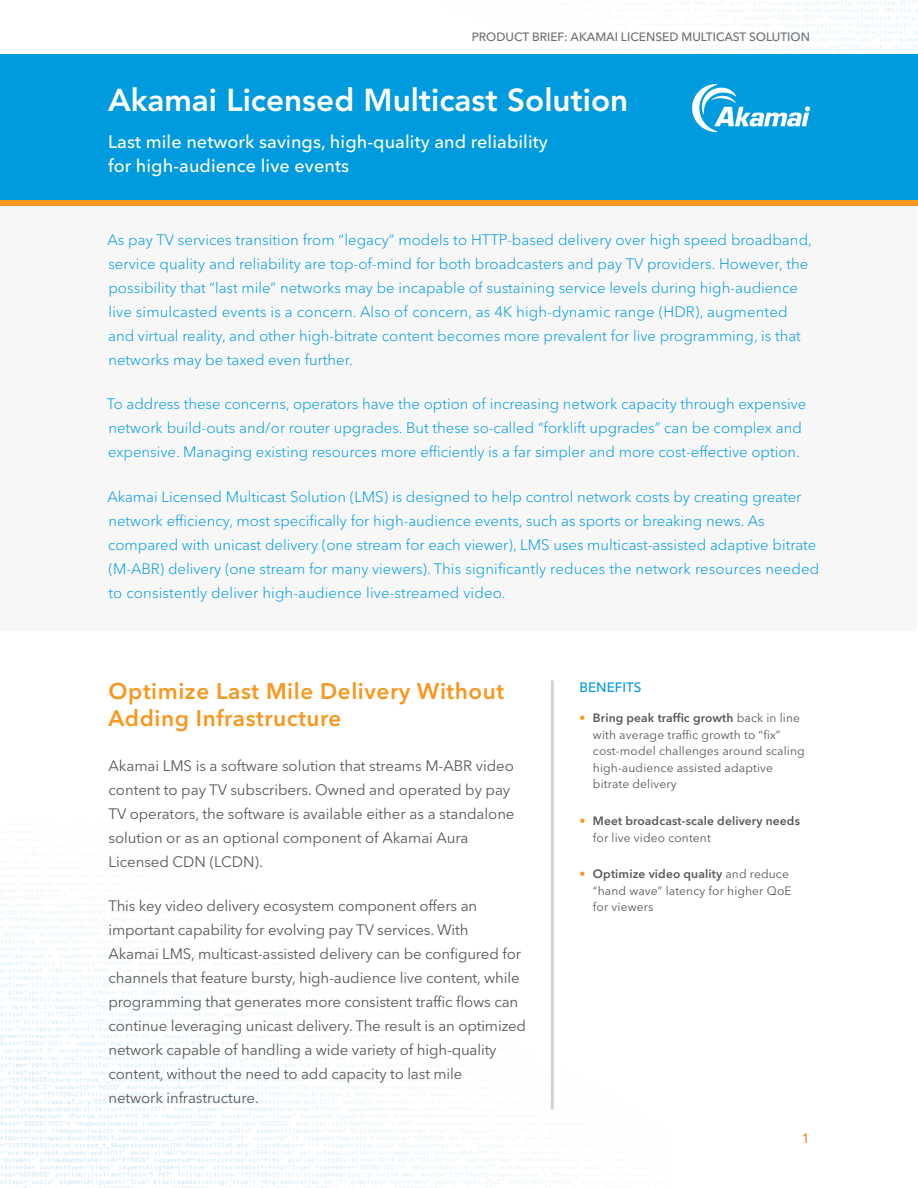
<style>
.page{position:relative;width:918px;height:1188px;background:#fff}
.page>*{position:absolute;margin:0;border:0;box-sizing:border-box;transform-origin:0 0}
.t1{font:800 31.5px "Avenir LT Std";color:#fff}
.t2{font:600 22.5px/27px "Avenir Next LT Pro";letter-spacing:.025em;color:#f8971d}
.t3{font:500 18px/24px "Avenir Next LT Pro";letter-spacing:.005em;color:#fff}
.t4{font:300 15px/24px "Avenir Next LT Pro";color:#009ade}
.t5{font:15px/24px "Avenir Next LT Pro";letter-spacing:-.01em;color:#58595b}
.t6{font:500 13.5px "Avenir Next LT Pro";color:#009ade}
.t7{font:500 13.5px "Avenir Next LT Pro";color:#ee882f}
.t8{font:12px/16.5px "Avenir Next LT Pro";letter-spacing:.01em;color:#58595b}
.t9{font:600 12px/16.5px "Avenir Next LT Pro";letter-spacing:.01em;color:#58595b}
.t10{font:500 12px "Avenir Next LT Pro";color:#6d6e71}
.s1{font-weight:600;color:#f8971d}
.s2{font-weight:600}
.s3{color:#f8971d}
.s4{font-weight:400}
</style>
<div class="page">
<img style="left:0;top:0;width:918px;height:1188px">
<div style="left:1px;top:204px;width:916px;height:427px;background:#f7f7f7"></div>
<div style="left:0;top:54px;width:918px;height:150px;background:#009ade"></div>
<div style="left:0;top:201px;width:918px;height:5px;background:#f8971d"></div>
<svg style="left:692px;top:84px;width:118px;height:48px"></svg>
<hr style="left:551px;top:680px;width:3px;height:429px;background:#d1d3d4">
<p class="t10" style="left:472px;top:30px;width:340px">PRODUCT BRIEF: AKAMAI LICENSED MULTICAST SOLUTION</p>
<h1 class="t1" style="left:108px;top:81px;width:522px">Akamai Licensed Multicast Solution</h1>
<p class="t3" style="left:108px;top:130px;width:441px">Last mile network savings, high-quality and reliability for high-audience live events</p>
<p class="t4" style="left:107px;top:228px;width:706px">As pay TV services transition from “legacy” models to HTTP-based delivery over high speed broadband, service quality and reliability are top-of-mind for both broadcasters and pay TV providers. However, the possibility that “last mile” networks may be incapable of sustaining service levels during high-audience live simulcasted events is a concern. Also of concern, as 4K high-dynamic range (HDR), augmented and virtual reality, and other high-bitrate content becomes more prevalent for live programming, is that networks may be taxed even further.</p>
<p class="t4" style="left:107px;top:392px;width:701px">To address these concerns, operators have the option of increasing network capacity through expensive network build-outs and/or router upgrades. But these so-called “forklift upgrades” can be complex and expensive. Managing existing resources more efficiently is a far simpler and more cost-effective option.</p>
<p class="t4" style="left:107px;top:485px;width:713px">Akamai Licensed Multicast Solution (LMS) is designed to help control network costs by creating greater network efficiency, most specifically for high-audience events, such as sports or breaking news. As compared with unicast delivery (one stream for each viewer), LMS uses multicast-assisted adaptive bitrate (M-ABR) delivery (one stream for many viewers). This significantly reduces the network resources needed to consistently deliver high-audience live-streamed video.</p>
<h2 class="t2" style="left:109px;top:678px;width:397px">Optimize Last Mile Delivery Without<br>Adding Infrastructure</h2>
<p class="t5" style="left:109px;top:753px;width:408px">Akamai LMS is a software solution that streams M-ABR video content to pay TV subscribers. Owned and operated by pay TV operators, the software is available either as a standalone solution or as an optional component of Akamai Aura Licensed CDN (LCDN).</p>
<p class="t5" style="left:109px;top:894px;width:419px">This key video delivery ecosystem component offers an important capability for evolving pay TV services. With<br>Akamai LMS, multicast-assisted delivery can be configured for channels that feature bursty, high-audience live content, while programming that generates more consistent traffic flows can continue leveraging unicast delivery. The result is an optimized network capable of handling a wide variety of high-quality content, without the need to add capacity to last mile<br>network infrastructure.</p>
<p class="t6" style="left:579px;top:679px;width:64px">BENEFITS</p>
<p class="t8" style="left:593px;top:710px;width:213px;text-indent:-14px"><span class="s1">•</span> <span class="s2">Bring peak traffic growth</span> back in line with average traffic growth to “fix” cost-model challenges around scaling high-audience assisted adaptive bitrate delivery</p>
<p class="t9" style="left:593px;top:813px;width:209px;text-indent:-14px"><span class="s3">•</span> Meet broadcast-scale delivery needs <span class="s4">for live video content</span></p>
<p class="t8" style="left:593px;top:866px;width:200px;text-indent:-14px"><span class="s1">•</span> <span class="s2">Optimize video quality</span> and reduce “hand wave” latency for higher QoE for viewers</p>
<p class="t7" style="left:802px;top:1131px;width:10px">1</p>
</div>
